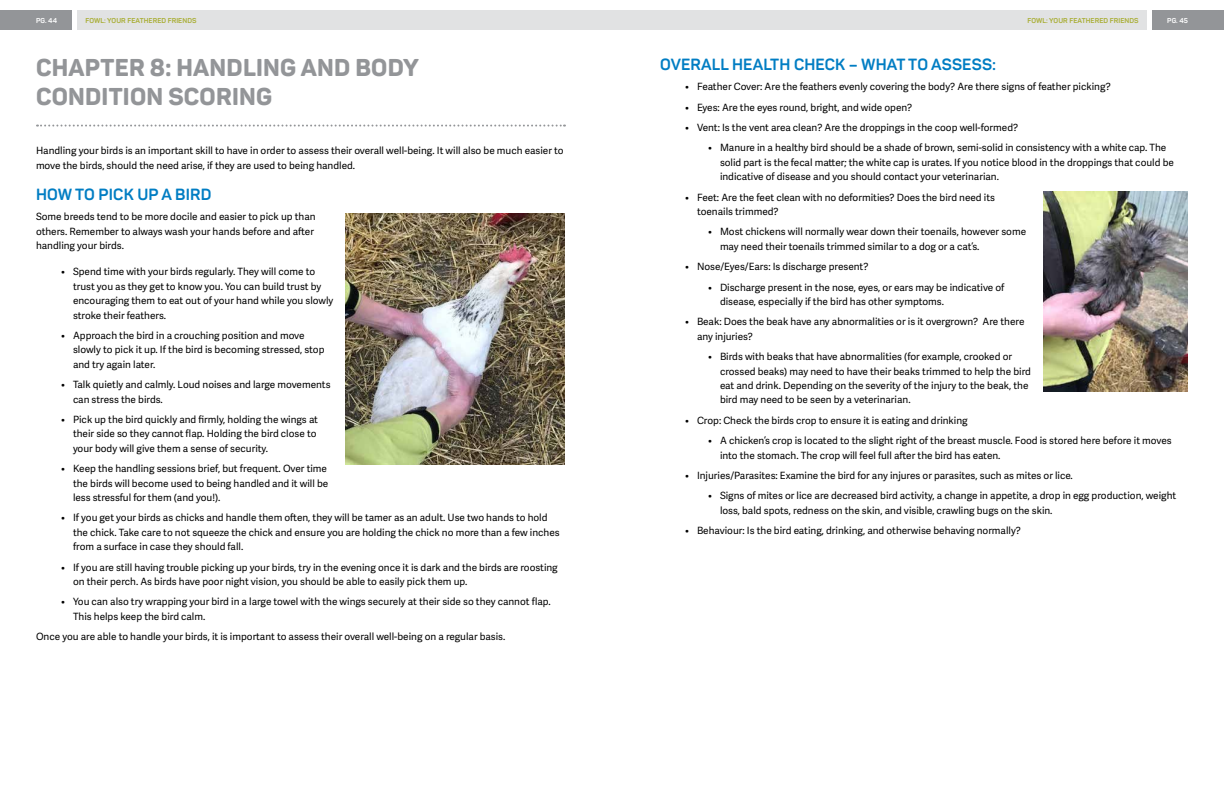
<style>
.page{position:relative;width:1224px;height:792px;background:#fff}
.page>*{position:absolute;margin:0;border:0;box-sizing:border-box;transform-origin:0 0}
.t1{font:800 24px/28.8px "Panton";letter-spacing:.01em;color:#939598}
.t2{font:700 16px "Panton";letter-spacing:.01em;color:#007dc3}
.t3{font:10px/14.4px "Adelle Sans";color:#000}
.t4{font:700 7px "Panton";letter-spacing:.01em;color:#a9ae36}
.t5{font:700 7px "Panton";letter-spacing:.005em;color:#fff}
</style>
<div class="page">
<div style="left:612px;top:11px;width:535px;height:19px;background:#e1e2e3"></div>
<div style="left:1153px;top:11px;width:71px;height:19px;background:#939598"></div>
<div style="left:77px;top:11px;width:535px;height:19px;background:#e1e2e3"></div>
<div style="left:0;top:11px;width:71px;height:19px;background:#939598"></div>
<svg style="left:37px;top:125px;width:528px;height:2px"></svg>
<img style="left:346px;top:214px;width:219px;height:250px">
<img style="left:1044px;top:192px;width:144px;height:200px">
<p class="t5" style="left:36px;top:16px;width:23px">PG. 44</p>
<p class="t4" style="left:85px;top:16px;width:113px">FOWL: YOUR FEATHERED FRIENDS</p>
<p class="t4" style="left:1027px;top:16px;width:113px">FOWL: YOUR FEATHERED FRIENDS</p>
<p class="t5" style="left:1167px;top:16px;width:22px">PG. 45</p>
<h1 class="t1" style="left:36px;top:53px;width:384px">CHAPTER 8: HANDLING AND BODY<br>CONDITION SCORING</h1>
<h2 class="t2" style="left:660px;top:54px;width:338px">OVERALL HEALTH CHECK – WHAT TO ASSESS:</h2>
<p class="t3" style="left:685px;top:79px;width:427px">• Feather Cover: Are the feathers evenly covering the body? Are there signs of feather picking?</p>
<p class="t3" style="left:685px;top:100px;width:229px">• Eyes: Are the eyes round, bright, and wide open?</p>
<p class="t3" style="left:685px;top:120px;width:335px">• Vent: Is the vent area clean? Are the droppings in the coop well-formed?</p>
<p class="t3" style="left:720px;top:140px;width:455px;text-indent:-12px">• Manure in a healthy bird should be a shade of brown, semi-solid in consistency with a white cap. The solid part is the fecal matter; the white cap is urates. If you notice blood in the droppings that could be indicative of disease and you should contact your veterinarian.</p>
<p class="t3" style="left:697px;top:190px;width:300px;text-indent:-12px">• Feet: Are the feet clean with no deformities? Does the bird need its toenails trimmed?</p>
<p class="t3" style="left:720px;top:224px;width:308px;text-indent:-12px">• Most chickens will normally wear down their toenails, however some may need their toenails trimmed similar to a dog or a cat’s.</p>
<p class="t3" style="left:685px;top:259px;width:185px">• Nose/Eyes/Ears: Is discharge present?</p>
<p class="t3" style="left:720px;top:280px;width:286px;text-indent:-12px">• Discharge present in the nose, eyes, or ears may be indicative of disease, especially if the bird has other symptoms.</p>
<p class="t3" style="left:697px;top:314px;width:329px;text-indent:-12px">• Beak: Does the beak have any abnormalities or is it overgrown? Are there any injuries?</p>
<p class="t3" style="left:720px;top:349px;width:312px;text-indent:-12px">• Birds with beaks that have abnormalities (for example, crooked or crossed beaks) may need to have their beaks trimmed to help the bird eat and drink. Depending on the severity of the injury to the beak, the bird may need to be seen by a veterinarian.</p>
<p class="t3" style="left:685px;top:413px;width:284px">• Crop: Check the birds crop to ensure it is eating and drinking</p>
<p class="t3" style="left:720px;top:433px;width:453px;text-indent:-12px">• A chicken’s crop is located to the slight right of the breast muscle. Food is stored here before it moves into the stomach. The crop will feel full after the bird has eaten.</p>
<p class="t3" style="left:685px;top:468px;width:389px">• Injuries/Parasites: Examine the bird for any injures or parasites, such as mites or lice.</p>
<p class="t3" style="left:720px;top:488px;width:458px;text-indent:-12px">• Signs of mites or lice are decreased bird activity, a change in appetite, a drop in egg production, weight loss, bald spots, redness on the skin, and visible, crawling bugs on the skin.</p>
<p class="t3" style="left:685px;top:523px;width:338px">• Behaviour: Is the bird eating, drinking, and otherwise behaving normally?</p>
<p class="t3" style="left:36px;top:143px;width:529px">Handling your birds is an important skill to have in order to assess their overall well-being. It will also be much easier to move the birds, should the need arise, if they are used to being handled.</p>
<h2 class="t2" style="left:36px;top:184px;width:177px">HOW TO PICK UP A BIRD</h2>
<p class="t3" style="left:36px;top:209px;width:281px">Some breeds tend to be more docile and easier to pick up than others. Remember to always wash your hands before and after handling your birds.</p>
<p class="t3" style="left:73px;top:264px;width:262px;text-indent:-12px">• Spend time with your birds regularly. They will come to trust you as they get to know you. You can build trust by encouraging them to eat out of your hand while you slowly stroke their feathers.</p>
<p class="t3" style="left:73px;top:328px;width:253px;text-indent:-12px">• Approach the bird in a crouching position and move slowly to pick it up. If the bird is becoming stressed, stop and try again later.</p>
<p class="t3" style="left:73px;top:377px;width:259px;text-indent:-12px">• Talk quietly and calmly. Loud noises and large movements can stress the birds.</p>
<p class="t3" style="left:73px;top:412px;width:247px;text-indent:-12px">• Pick up the bird quickly and firmly, holding the wings at their side so they cannot flap. Holding the bird close to your body will give them a sense of security.</p>
<p class="t3" style="left:73px;top:461px;width:257px;text-indent:-12px">• Keep the handling sessions brief, but frequent. Over time the birds will become used to being handled and it will be less stressful for them (and you!).</p>
<p class="t3" style="left:73px;top:510px;width:488px;text-indent:-12px">• If you get your birds as chicks and handle them often, they will be tamer as an adult. Use two hands to hold the chick. Take care to not squeeze the chick and ensure you are holding the chick no more than a few inches from a surface in case they should fall.</p>
<p class="t3" style="left:73px;top:559px;width:486px;text-indent:-12px">• If you are still having trouble picking up your birds, try in the evening once it is dark and the birds are roosting on their perch. As birds have poor night vision, you should be able to easily pick them up.</p>
<p class="t3" style="left:73px;top:594px;width:479px;text-indent:-12px">• You can also try wrapping your bird in a large towel with the wings securely at their side so they cannot flap.<br>This helps keep the bird calm.</p>
<p class="t3" style="left:36px;top:629px;width:471px">Once you are able to handle your birds, it is important to assess their overall well-being on a regular basis.</p>
</div>
